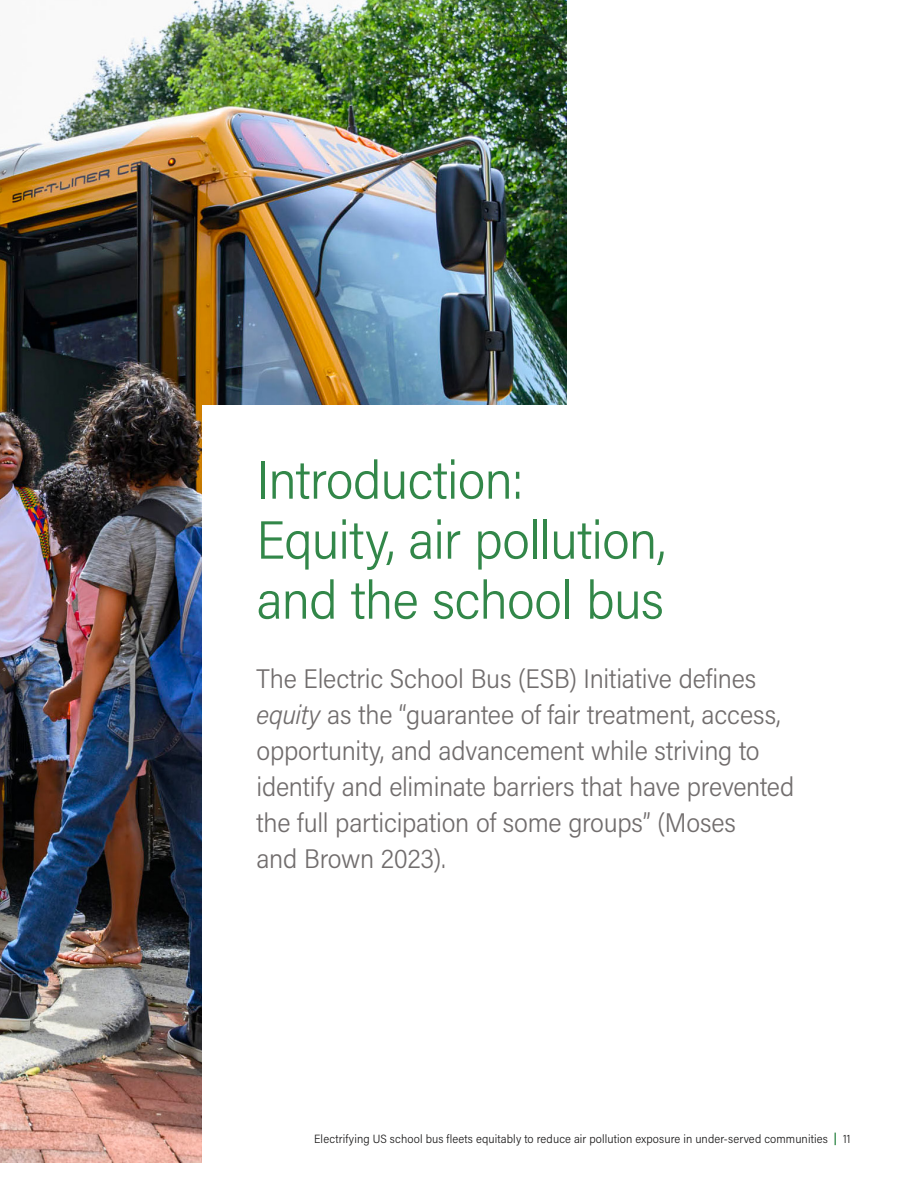
<style>
.page{position:relative;width:918px;height:1188px;background:#fff}
.page>*{position:absolute;margin:0;border:0;box-sizing:border-box;transform-origin:0 0}
.t1{font:300 54px/60px "Acumin Pro Semi Cond";letter-spacing:-.015em;color:#328749}
.t2{font:300 27px/36px "Acumin Pro Semi Cond";letter-spacing:-.01em;color:#716d6d}
.t3{font:300 12px "Acumin Pro Semi Cond";letter-spacing:.01em;color:#191818}
.s1{font-style:italic}
.s2{font-weight:700;color:#328749}
</style>
<div class="page">
<img style="left:0;top:0;width:567px;height:1162px">
<div style="left:202px;top:405px;width:716px;height:783px;background:#fff"></div>
<h1 class="t1" style="left:256px;top:448px;width:411px">Introduction:<br>Equity, air pollution, and the school bus</h1>
<p class="t2" style="left:256px;top:660px;width:539px">The Electric School Bus (ESB) Initiative defines <span class="s1">equity</span> as the “guarantee of fair treatment, access, opportunity, and advancement while striving to identify and eliminate barriers that have prevented the full participation of some groups” (Moses<br>and Brown 2023).</p>
<p class="t3" style="left:314px;top:1130px;width:538px">Electrifying US school bus fleets equitably to reduce air pollution exposure in under-served communities <span class="s2">|</span> 11</p>
</div>
